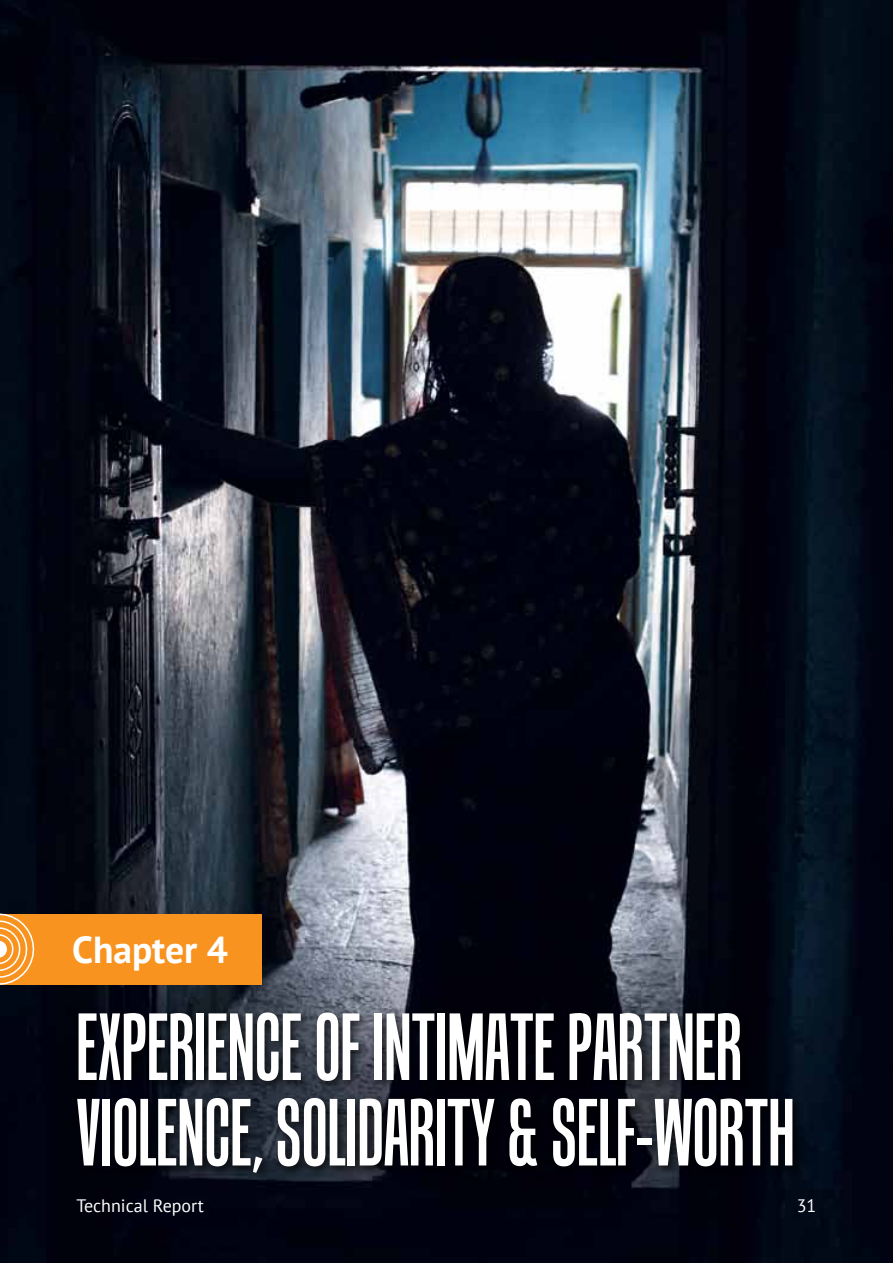
<style>
.page{position:relative;width:893px;height:1263px;background:#fff}
.page>*{position:absolute;margin:0;border:0;box-sizing:border-box;transform-origin:0 0}
.t1{font:93px/85.5px "Tandelle";color:#fff}
.t2{font:700 37.5px "PT Sans";color:#fff}
.t3{font:18px "PT Sans";color:#fff}
</style>
<div class="page">
<img style="left:0;top:0;width:893px;height:1263px">
<div style="left:0;top:914px;width:261px;height:71px;background:#f8931f"></div>
<svg style="left:0;top:910px;width:38px;height:78px"></svg>
<div style="left:72px;top:1007px;width:732px;height:177px;background:#000;opacity:.75"></div>
<p class="t2" style="left:72px;top:924px;width:158px">Chapter 4</p>
<p class="t1" style="left:77px;top:1003px;width:720px">EXPERIENCE OF INTIMATE PARTNER<br>VIOLENCE, SOLIDARITY &amp; SELF-WORTH</p>
<p class="t3" style="left:77px;top:1194px;width:129px">Technical Report</p>
<p class="t3" style="left:797px;top:1194px;width:21px">31</p>
</div>
